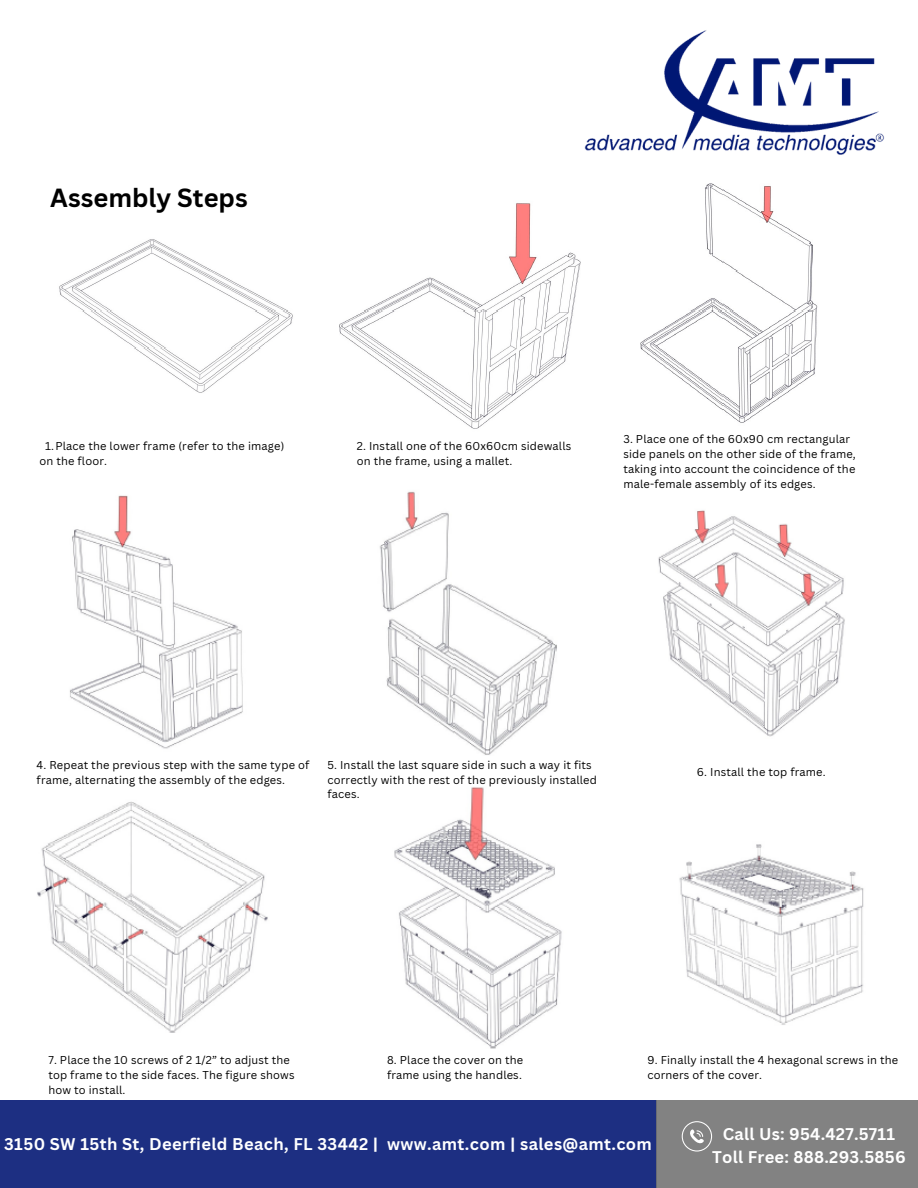
<style>
.page{position:relative;width:918px;height:1188px;background:#fff}
.page>*{position:absolute;margin:0;border:0;box-sizing:border-box;transform-origin:0 0}
.t1{font:700 25.5px "Canva Sans";color:#000}
.t2{font:700 16.5px "Canva Sans";letter-spacing:.025em;color:#fff}
.t3{font:11.1px/14.9px "Canva Sans";letter-spacing:.015em;color:#000}
</style>
<div class="page">
<img style="left:584px;top:30px;width:301px;height:125px">
<div style="left:0;top:1100px;width:656px;height:88px;background:#1d2f82"></div>
<div style="left:656px;top:1100px;width:262px;height:88px;background:#828282"></div>
<svg style="left:682px;top:1121px;width:30px;height:31px"></svg>
<img style="left:59px;top:183px;width:759px;height:246px">
<img style="left:70px;top:491px;width:775px;height:264px">
<img style="left:37px;top:787px;width:827px;height:262px">
<p class="t1" style="left:50px;top:180px;width:199px">Assembly Steps</p>
<p class="t3" style="left:45px;top:438px;width:241px">1.Place the lower frame (refer to the image)</p>
<p class="t3" style="left:39px;top:453px;width:69px">on the floor.</p>
<p class="t3" style="left:357px;top:438px;width:216px">2. Install one of the 60x60cm sidewalls on the frame, using a mallet.</p>
<p class="t3" style="left:623px;top:432px;width:234px">3. Place one of the 60x90 cm rectangular side panels on the other side of the frame, taking into account the coincidence of the male-female assembly of its edges.</p>
<p class="t3" style="left:37px;top:757px;width:274px">4. Repeat the previous step with the same type of frame, alternating the assembly of the edges.</p>
<p class="t3" style="left:327px;top:757px;width:271px">5. Install the last square side in such a way it fits correctly with the rest of the previously installed faces.</p>
<p class="t3" style="left:697px;top:764px;width:130px">6. Install the top frame.</p>
<p class="t3" style="left:48px;top:1052px;width:248px">7. Place the 10 screws of 2 1/2” to adjust the top frame to the side faces. The figure shows how to install.</p>
<p class="t3" style="left:387px;top:1052px;width:138px">8. Place the cover on the frame using the handles.</p>
<p class="t3" style="left:647px;top:1052px;width:252px">9. Finally install the 4 hexagonal screws in the corners of the cover.</p>
<p class="t2" style="left:4px;top:1132px;width:649px">3150 SW 15th St, Deerfield Beach, FL 33442 | www.amt.com | sales@amt.com</p>
<p class="t2" style="left:723px;top:1123px;width:174px">Call Us: 954.427.5711</p>
<p class="t2" style="left:712px;top:1145px;width:195px">Toll Free: 888.293.5856</p>
</div>
